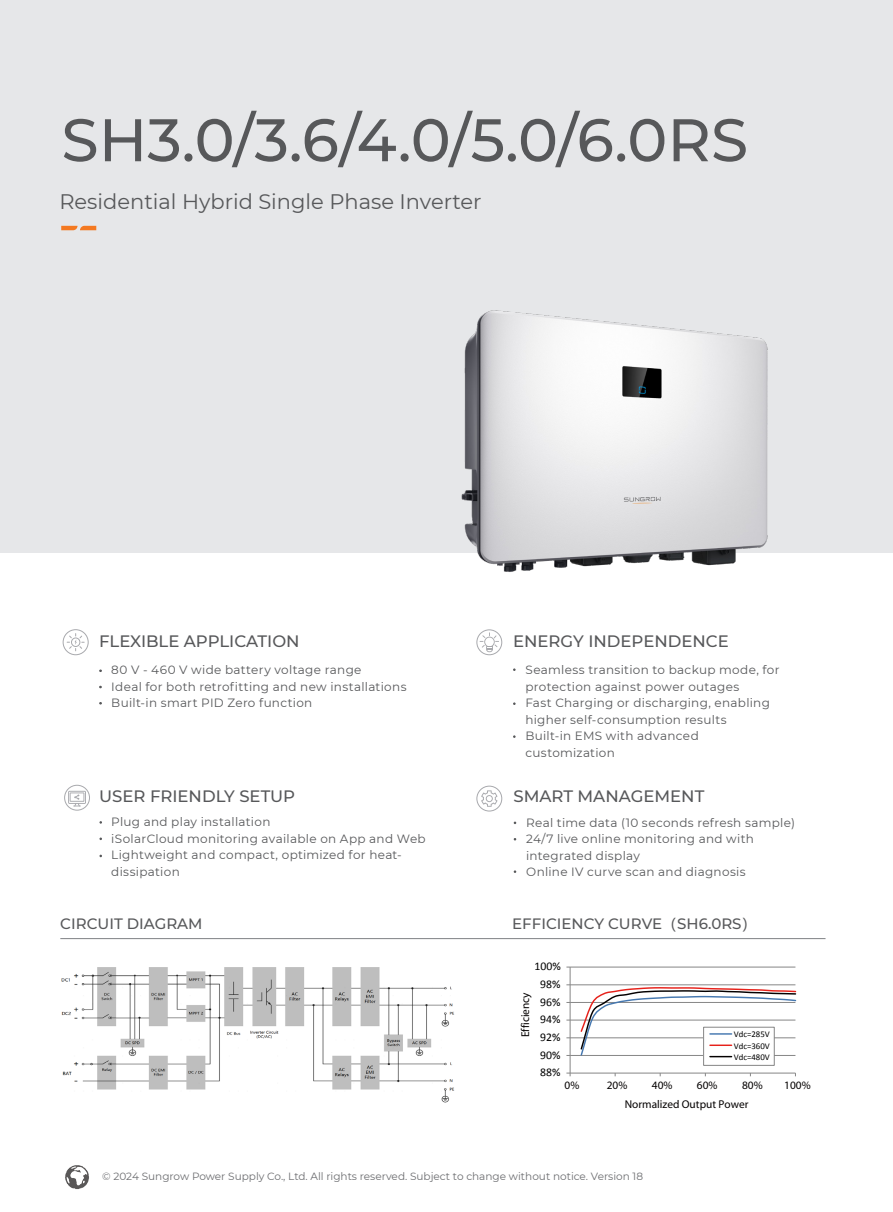
<style>
.page{position:relative;width:893px;height:1212px;background:#fff}
.page>*{position:absolute;margin:0;border:0;box-sizing:border-box;transform-origin:0 0}
.t1{font:500 60px "Montserrat";color:#57585a}
.t2{font:21px "Montserrat";color:#57585a}
.t3{font:500 16.5px "Montserrat";color:#57585a}
.t4{font:500 15px "Montserrat";color:#57585a}
.t5{font:12px/16.5px "Montserrat";letter-spacing:.025em;color:#57585a}
.t6{font:11.7px "Calibri";color:#000}
.t7{font:800 11.4px "Helvetica Neue LT Std";color:#040000}
.t8{font:800 11.25px "Helvetica Neue LT Std";color:#040000}
.t9{font:10.5px "Montserrat";color:#6c6d70}
.t10{font:8.7px/11.4px "Calibri";color:#000;text-align:justify}
.s1{font-family:"Microsoft Ya Hei";font-weight:400}
</style>
<div class="page">
<img style="left:65px;top:1165px;width:24px;height:25px">
<div style="left:0;top:0;width:893px;height:552px;background:#e6e7e9"></div>
<hr style="left:570px;top:967px;width:225px;height:1px;background:#868686">
<hr style="left:570px;top:984px;width:225px;height:1px;background:#868686">
<hr style="left:570px;top:1002px;width:225px;height:1px;background:#868686">
<hr style="left:570px;top:1020px;width:225px;height:1px;background:#868686">
<hr style="left:570px;top:1037px;width:225px;height:1px;background:#868686">
<hr style="left:570px;top:1055px;width:225px;height:1px;background:#868686">
<hr style="left:570px;top:967px;width:1px;height:106px;background:#868686">
<hr style="left:570px;top:1073px;width:225px;height:1px;background:#868686">
<div style="left:703px;top:1027px;width:72px;height:39px;border:1px solid #868686"></div>
<svg style="left:579px;top:987px;width:218px;height:70px"></svg>
<hr style="left:60px;top:938px;width:765px;height:1px;background:#808285">
<svg style="left:66px;top:633px;width:19px;height:19px"></svg>
<div style="left:63px;top:629px;width:26px;height:26px;border:1px solid #a8a9ad;border-radius:50%"></div>
<div style="left:476px;top:629px;width:26px;height:26px;border:1px solid #a8a9ad;border-radius:50%"></div>
<svg style="left:480px;top:632px;width:19px;height:20px"></svg>
<div style="left:476px;top:786px;width:26px;height:25px;border:1px solid #a8a9ad;border-radius:50%"></div>
<svg style="left:481px;top:790px;width:16px;height:17px"></svg>
<img style="left:447px;top:310px;width:335px;height:262px">
<div style="left:64px;top:785px;width:26px;height:25px;border:1px solid #a8a9ad;border-radius:50%"></div>
<svg style="left:68px;top:791px;width:18px;height:15px"></svg>
<svg style="left:61px;top:226px;width:35px;height:4px"></svg>
<img style="left:61px;top:967px;width:394px;height:136px">
<p class="t1" style="left:61px;top:98px;width:688px">SH3.0/3.6/4.0/5.0/6.0RS</p>
<p class="t2" style="left:59px;top:187px;width:424px">Residential Hybrid Single Phase Inverter</p>
<p class="t3" style="left:99px;top:629px;width:202px">FLEXIBLE APPLICATION</p>
<p class="t3" style="left:513px;top:629px;width:217px">ENERGY INDEPENDENCE</p>
<p class="t5" style="left:111px;top:661px;width:252px">80 V - 460 V wide battery voltage range</p>
<p class="t5" style="left:111px;top:678px;width:297px">Ideal for both retrofitting and new installations</p>
<p class="t5" style="left:111px;top:694px;width:203px">Built-in smart PID Zero function</p>
<p class="t5" style="left:525px;top:661px;width:256px">Seamless transition to backup mode, for protection against power outages</p>
<p class="t5" style="left:525px;top:694px;width:246px">Fast Charging or discharging, enabling higher self-consumption results</p>
<p class="t5" style="left:525px;top:727px;width:175px">Built-in EMS with advanced customization</p>
<p class="t3" style="left:99px;top:785px;width:197px">USER FRIENDLY SETUP</p>
<p class="t3" style="left:513px;top:785px;width:192px">SMART MANAGEMENT</p>
<p class="t5" style="left:111px;top:813px;width:161px">Plug and play installation</p>
<p class="t5" style="left:111px;top:830px;width:316px">iSolarCloud monitoring available on App and Web</p>
<p class="t5" style="left:111px;top:846px;width:292px">Lightweight and compact, optimized for heat&shy;dissipation</p>
<p class="t5" style="left:526px;top:813px;width:270px">Real time data (10 seconds refresh sample)</p>
<p class="t5" style="left:526px;top:830px;width:229px">24/7 live online monitoring and with integrated display</p>
<p class="t5" style="left:526px;top:863px;width:221px">Online IV curve scan and diagnosis</p>
<p class="t4" style="left:60px;top:913px;width:144px">CIRCUIT DIAGRAM</p>
<p class="t4" style="left:512px;top:913px;width:246px">EFFICIENCY CURVE<span class="s1">（</span>SH6.0RS<span class="s1">）</span></p>
<p class="t6" style="left:534px;top:959px;width:28px">100%</p>
<p class="t7" style="left:519px;top:1037px;width:46px;rotate:-90deg">Efficiency</p>
<p class="t6" style="left:540px;top:977px;width:22px">98%</p>
<p class="t6" style="left:540px;top:994px;width:22px">96%</p>
<p class="t6" style="left:540px;top:1012px;width:22px">94%</p>
<p class="t10" style="left:734px;top:1028px;width:38px">Vdc=285V Vdc=360V Vdc=480V</p>
<p class="t8" style="left:625px;top:1098px;width:125px">Normalized Output Power</p>
<p class="t6" style="left:540px;top:1030px;width:22px">92%</p>
<p class="t6" style="left:540px;top:1047px;width:22px">90%</p>
<p class="t6" style="left:540px;top:1065px;width:22px">88%</p>
<p class="t8" style="left:564px;top:1080px;width:16px">0%</p>
<p class="t8" style="left:607px;top:1080px;width:22px">20%</p>
<p class="t8" style="left:652px;top:1080px;width:22px">40%</p>
<p class="t8" style="left:697px;top:1080px;width:22px">60%</p>
<p class="t8" style="left:742px;top:1080px;width:22px">80%</p>
<p class="t8" style="left:784px;top:1080px;width:28px">100%</p>
<p class="t9" style="left:102px;top:1169px;width:542px">© 2024 Sungrow Power Supply Co., Ltd. All rights reserved. Subject to change without notice. Version 18</p>
</div>
